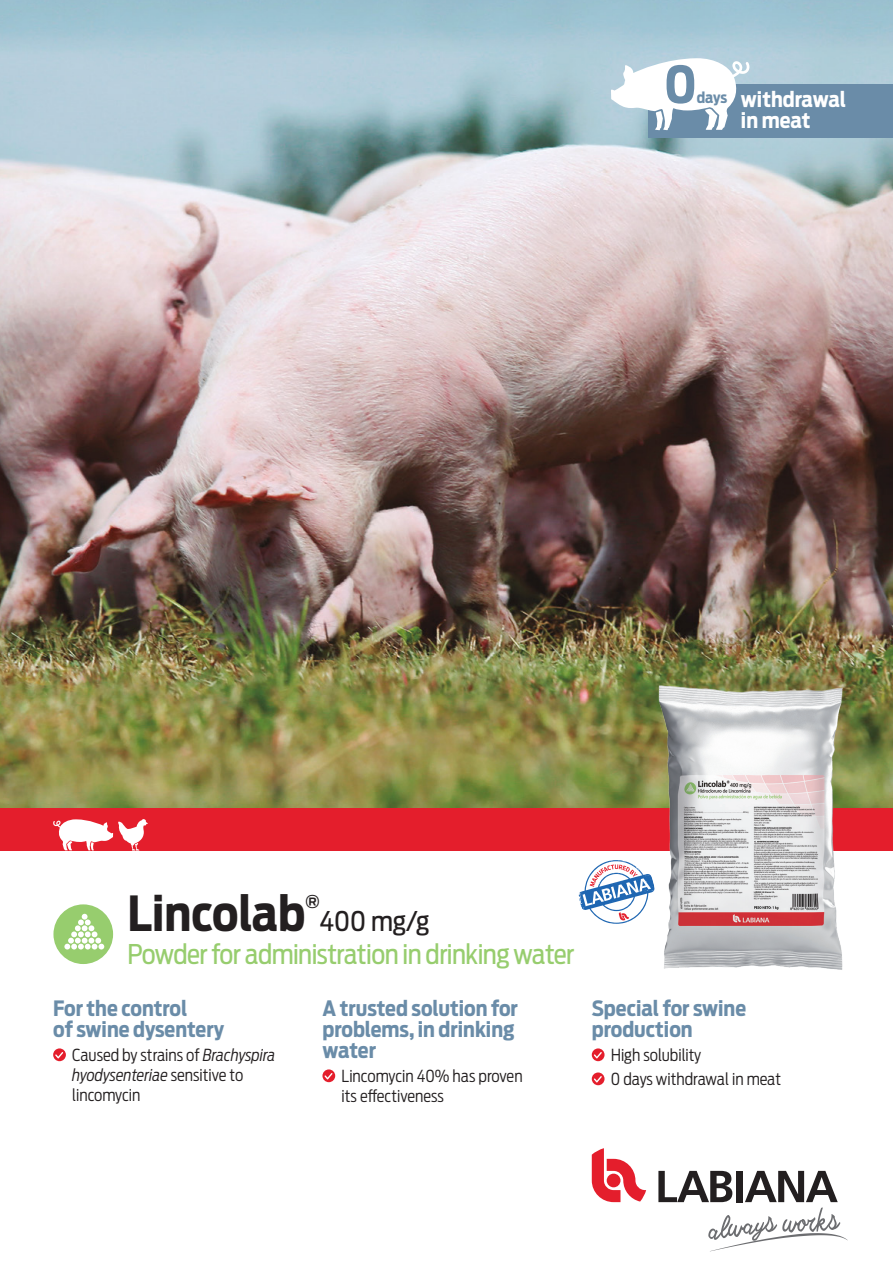
<style>
.page{position:relative;width:893px;height:1263px;background:#fff}
.page>*{position:absolute;margin:0;border:0;box-sizing:border-box;transform-origin:0 0}
.portada_titular{font:700 51px "Antenna Cond";color:#6a8ca8}
.t1{font:700 48px "Antenna Cond";color:#231f20}
.t2{font:27px "Antenna Cond";letter-spacing:-.02em;color:#97cd6e}
.t3{font:27px "Antenna Cond";color:#231f20}
.portada_titular-2{font:700 21px/21px "Antenna Cond";color:#6a8ca8}
.portada_titular-3{font:700 21px/21px "Antenna Cond";color:#fff}
.t4{font:700 17.55px "Antenna";color:#231f20}
.portada_texto{font:300 16.5px/19.8px "Antenna Cond";color:#231f20}
.portada_titular-4{font:700 15px "Antenna Cond";color:#6a8ca8}
.s1{font-style:italic}
</style>
<div class="page">
<div style="left:0;top:808px;width:893px;height:42px;background:#e41e2c"></div>
<svg style="left:53px;top:819px;width:95px;height:31px"></svg>
<div style="left:53px;top:904px;width:60px;height:60px;background:#97cd6e;border-radius:50%"></div>
<svg style="left:64px;top:914px;width:40px;height:35px"></svg>
<svg style="left:53px;top:1048px;width:13px;height:13px"></svg>
<svg style="left:322px;top:1069px;width:13px;height:13px"></svg>
<svg style="left:592px;top:1048px;width:12px;height:13px"></svg>
<svg style="left:592px;top:1072px;width:12px;height:13px"></svg>
<svg style="left:592px;top:1148px;width:54px;height:54px"></svg>
<svg style="left:658px;top:1171px;width:190px;height:80px"></svg>
<svg style="left:578px;top:860px;width:77px;height:64px"></svg>
<img style="left:0;top:0;width:893px;height:808px">
<img style="left:655px;top:665px;width:195px;height:305px">
<div style="left:648px;top:84px;width:245px;height:53px;background:#6a8ca8"></div>
<svg style="left:611px;top:58px;width:139px;height:72px"></svg>
<p class="portada_titular" style="left:664px;top:54px;width:34px">0</p>
<p class="portada_titular-4" style="left:697px;top:89px;width:32px">days</p>
<p class="portada_titular-3" style="left:741px;top:89px;width:107px">withdrawal in meat</p>
<p class="t1" style="left:128px;top:885px;width:179px">Lincolab</p>
<p class="t4" style="left:305px;top:891px;width:16px">®</p>
<p class="t3" style="left:320px;top:905px;width:111px">400 mg/g</p>
<p class="t2" style="left:128px;top:938px;width:448px">Powder for administration in drinking water</p>
<p class="portada_titular-2" style="left:53px;top:998px;width:173px">For the control<br>of swine dysentery</p>
<p class="portada_texto" style="left:72px;top:1045px;width:205px">Caused by strains of <span class="s1">Brachyspira hyodysenteriae</span> sensitive to lincomycin</p>
<p class="portada_titular-2" style="left:322px;top:998px;width:197px">A trusted solution for problems, in drinking water</p>
<p class="portada_texto" style="left:342px;top:1066px;width:183px">Lincomycin 40% has proven its effectiveness</p>
<p class="portada_titular-2" style="left:592px;top:998px;width:156px">Special for swine production</p>
<p class="portada_texto" style="left:611px;top:1045px;width:92px">High solubility</p>
<p class="portada_texto" style="left:611px;top:1069px;width:172px">0 days withdrawal in meat</p>
</div>
